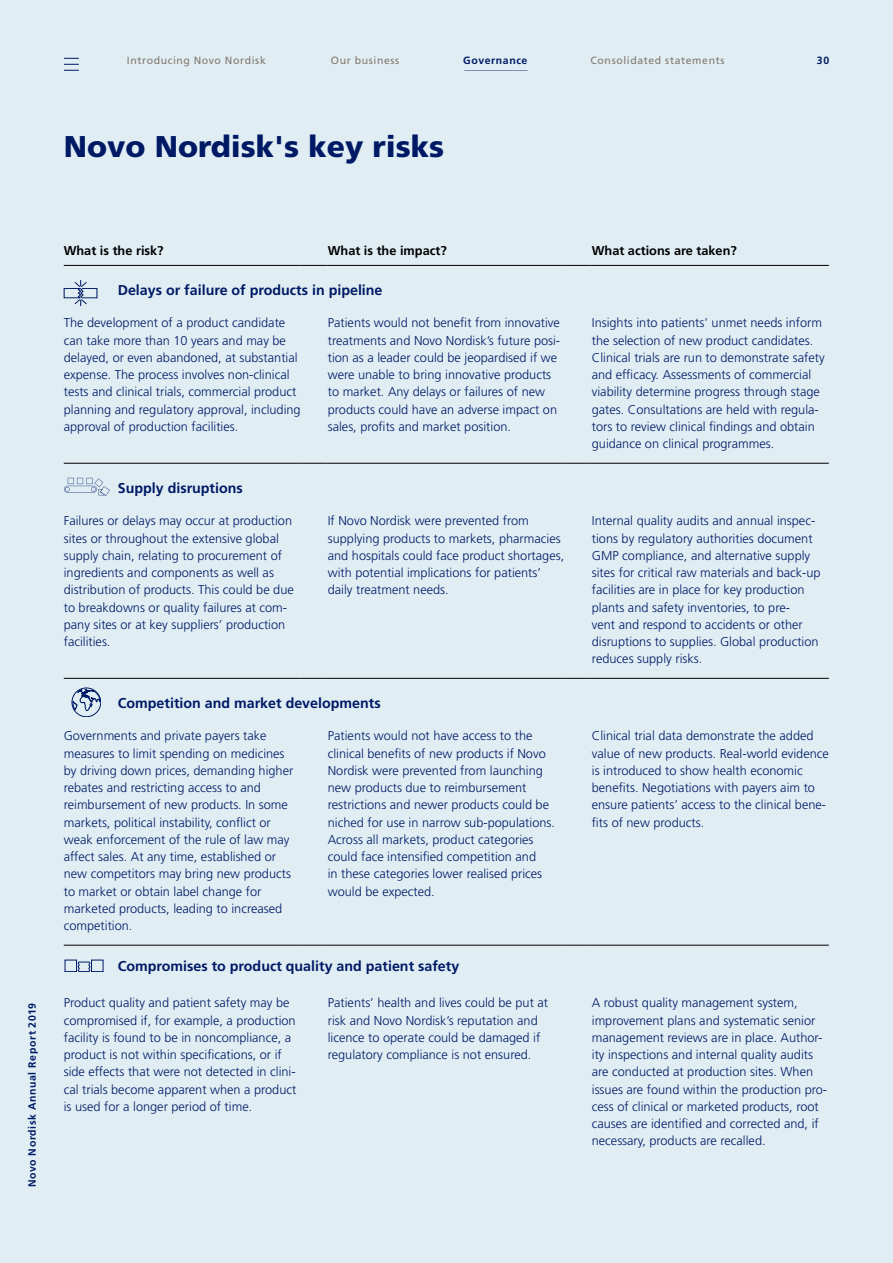
<style>
.page{position:relative;width:893px;height:1263px;background:#e0eef4}
.page>*{position:absolute;margin:0;border:0;box-sizing:border-box;transform-origin:0 0}
.Workiva_AR19_head_1{font:900 30px "Frutiger LT Std";color:#001965}
.Workiva_AR19_subhead{font:700 14.25px "Frutiger LT Std";color:#001965}
.Workiva_CustomStyle2{font:300 12.75px/17.2px "Frutiger LT Std";color:#001965}
.Workiva_CustomStyle3{font:700 12.75px "Frutiger LT Std";color:#000}
.Header_Roman_7_8_5{font:700 10.5px "Frutiger LT Std";letter-spacing:.055em;color:#001965}
.Header_Roman_7_8_5-2{font:10.5px "Frutiger LT Std";letter-spacing:.06em;color:#82786f}
.Header_Bold_7_8_5{font:10.5px "Frutiger LT Std";letter-spacing:.055em;color:#82786f}
</style>
<div class="page">
<svg style="left:64px;top:280px;width:33px;height:26px"></svg>
<svg style="left:64px;top:478px;width:46px;height:18px"></svg>
<div style="left:72px;top:688px;width:29px;height:29px;border:1px solid #001965;border-radius:50%"></div>
<svg style="left:73px;top:689px;width:27px;height:22px"></svg>
<svg style="left:78px;top:962px;width:12px;height:10px"></svg>
<div style="left:65px;top:960px;width:12px;height:12px;border:1px solid #001965"></div>
<div style="left:91px;top:960px;width:12px;height:12px;border:1px solid #001965"></div>
<hr style="left:64px;top:265px;width:237px;height:1px;background:#000">
<svg style="left:301px;top:265px;width:27px;height:1px"></svg>
<hr style="left:328px;top:265px;width:237px;height:1px;background:#000">
<svg style="left:565px;top:265px;width:27px;height:1px"></svg>
<hr style="left:592px;top:265px;width:237px;height:1px;background:#000">
<hr style="left:64px;top:463px;width:237px;height:1px;background:#000">
<svg style="left:301px;top:463px;width:27px;height:1px"></svg>
<hr style="left:328px;top:463px;width:237px;height:1px;background:#000">
<svg style="left:565px;top:463px;width:27px;height:1px"></svg>
<hr style="left:592px;top:463px;width:237px;height:1px;background:#000">
<hr style="left:64px;top:678px;width:237px;height:1px;background:#000">
<svg style="left:301px;top:678px;width:27px;height:1px"></svg>
<hr style="left:328px;top:678px;width:237px;height:1px;background:#000">
<svg style="left:565px;top:678px;width:27px;height:1px"></svg>
<hr style="left:592px;top:678px;width:237px;height:1px;background:#000">
<hr style="left:64px;top:945px;width:237px;height:1px;background:#000">
<svg style="left:301px;top:945px;width:27px;height:1px"></svg>
<hr style="left:328px;top:945px;width:237px;height:1px;background:#000">
<svg style="left:565px;top:945px;width:27px;height:1px"></svg>
<hr style="left:592px;top:945px;width:237px;height:1px;background:#000">
<svg style="left:64px;top:58px;width:15px;height:13px"></svg>
<hr style="left:464px;top:70px;width:64px;height:1px;background:#001965">
<p class="Header_Bold_7_8_5" style="left:127px;top:54px;width:140px">Introducing Novo Nordisk</p>
<p class="Header_Roman_7_8_5-2" style="left:331px;top:54px;width:70px">Our business</p>
<p class="Header_Roman_7_8_5" style="left:463px;top:54px;width:66px">Governance</p>
<p class="Header_Roman_7_8_5-2" style="left:591px;top:54px;width:136px">Consolidated statements</p>
<p class="Workiva_AR19_head_1" style="left:64px;top:129px;width:382px">Novo Nordisk's key risks</p>
<p class="Header_Roman_7_8_5" style="left:817px;top:54px;width:14px">30</p>
<p class="Header_Roman_7_8_5" style="left:26px;top:1187px;width:186px;rotate:-90deg">Novo Nordisk Annual Report 2019</p>
<p class="Workiva_CustomStyle3" style="left:64px;top:243px;width:101px">What is the risk?</p>
<p class="Workiva_CustomStyle3" style="left:328px;top:243px;width:121px">What is the impact?</p>
<p class="Workiva_CustomStyle3" style="left:592px;top:243px;width:147px">What actions are taken?</p>
<p class="Workiva_AR19_subhead" style="left:118px;top:282px;width:266px">Delays or failure of products in pipeline</p>
<p class="Workiva_CustomStyle2" style="left:64px;top:315px;width:238px">The development of a product candidate can take more than 10 years and may be delayed, or even abandoned, at substantial expense. The process involves non-clinical tests and clinical trials, commercial product planning and regulatory approval, including approval of production facilities.</p>
<p class="Workiva_CustomStyle2" style="left:328px;top:315px;width:234px">Patients would not benefit from innovative treatments and Novo Nordisk’s future posi&shy;tion as a leader could be jeopardised if we were unable to bring innovative products to market. Any delays or failures of new products could have an adverse impact on sales, profits and market position.</p>
<p class="Workiva_CustomStyle2" style="left:592px;top:315px;width:234px">Insights into patients’ unmet needs inform the selection of new product candidates.<br>Clinical trials are run to demonstrate safety and efficacy. Assessments of commercial viability determine progress through stage gates. Consultations are held with regula&shy;tors to review clinical findings and obtain guidance on clinical programmes.</p>
<p class="Workiva_AR19_subhead" style="left:118px;top:480px;width:127px">Supply disruptions</p>
<p class="Workiva_CustomStyle2" style="left:64px;top:512px;width:232px">Failures or delays may occur at production sites or throughout the extensive global supply chain, relating to procurement of ingredients and components as well as distribution of products. This could be due to breakdowns or quality failures at com&shy;pany sites or at key suppliers’ production facilities.</p>
<p class="Workiva_CustomStyle2" style="left:328px;top:512px;width:238px">If Novo Nordisk were prevented from supplying products to markets, pharmacies and hospitals could face product shortages, with potential implications for patients’ daily treatment needs.</p>
<p class="Workiva_CustomStyle2" style="left:592px;top:512px;width:230px">Internal quality audits and annual inspec&shy;tions by regulatory authorities document GMP compliance, and alternative supply sites for critical raw materials and back-up facilities are in place for key production plants and safety inventories, to pre-<br>vent and respond to accidents or other disruptions to supplies. Global production reduces supply risks.</p>
<p class="Workiva_AR19_subhead" style="left:118px;top:695px;width:264px">Competition and market developments</p>
<p class="Workiva_CustomStyle2" style="left:64px;top:727px;width:231px">Governments and private payers take measures to limit spending on medicines by driving down prices, demanding higher rebates and restricting access to and reimbursement of new products. In some markets, political instability, conflict or weak enforcement of the rule of law may affect sales. At any time, established or new competitors may bring new products to market or obtain label change for marketed products, leading to increased competition.</p>
<p class="Workiva_CustomStyle2" style="left:328px;top:727px;width:229px">Patients would not have access to the clinical benefits of new products if Novo Nordisk were prevented from launching new products due to reimbursement restrictions and newer products could be niched for use in narrow sub-populations.<br>Across all markets, product categories could face intensified competition and<br>in these categories lower realised prices would be expected.</p>
<p class="Workiva_CustomStyle2" style="left:592px;top:727px;width:239px">Clinical trial data demonstrate the added value of new products. Real-world evidence is introduced to show health economic benefits. Negotiations with payers aim to ensure patients’ access to the clinical bene&shy;fits of new products.</p>
<p class="Workiva_AR19_subhead" style="left:118px;top:957px;width:343px">Compromises to product quality and patient safety</p>
<p class="Workiva_CustomStyle2" style="left:64px;top:994px;width:234px">Product quality and patient safety may be compromised if, for example, a production facility is found to be in noncompliance, a product is not within specifications, or if side effects that were not detected in clini&shy;cal trials become apparent when a product is used for a longer period of time.</p>
<p class="Workiva_CustomStyle2" style="left:328px;top:994px;width:222px">Patients’ health and lives could be put at risk and Novo Nordisk’s reputation and licence to operate could be damaged if regulatory compliance is not ensured.</p>
<p class="Workiva_CustomStyle2" style="left:592px;top:994px;width:237px">A robust quality management system, improvement plans and systematic senior management reviews are in place. Author&shy;ity inspections and internal quality audits are conducted at production sites. When issues are found within the production pro&shy;cess of clinical or marketed products, root causes are identified and corrected and, if necessary, products are recalled.</p>
</div>
